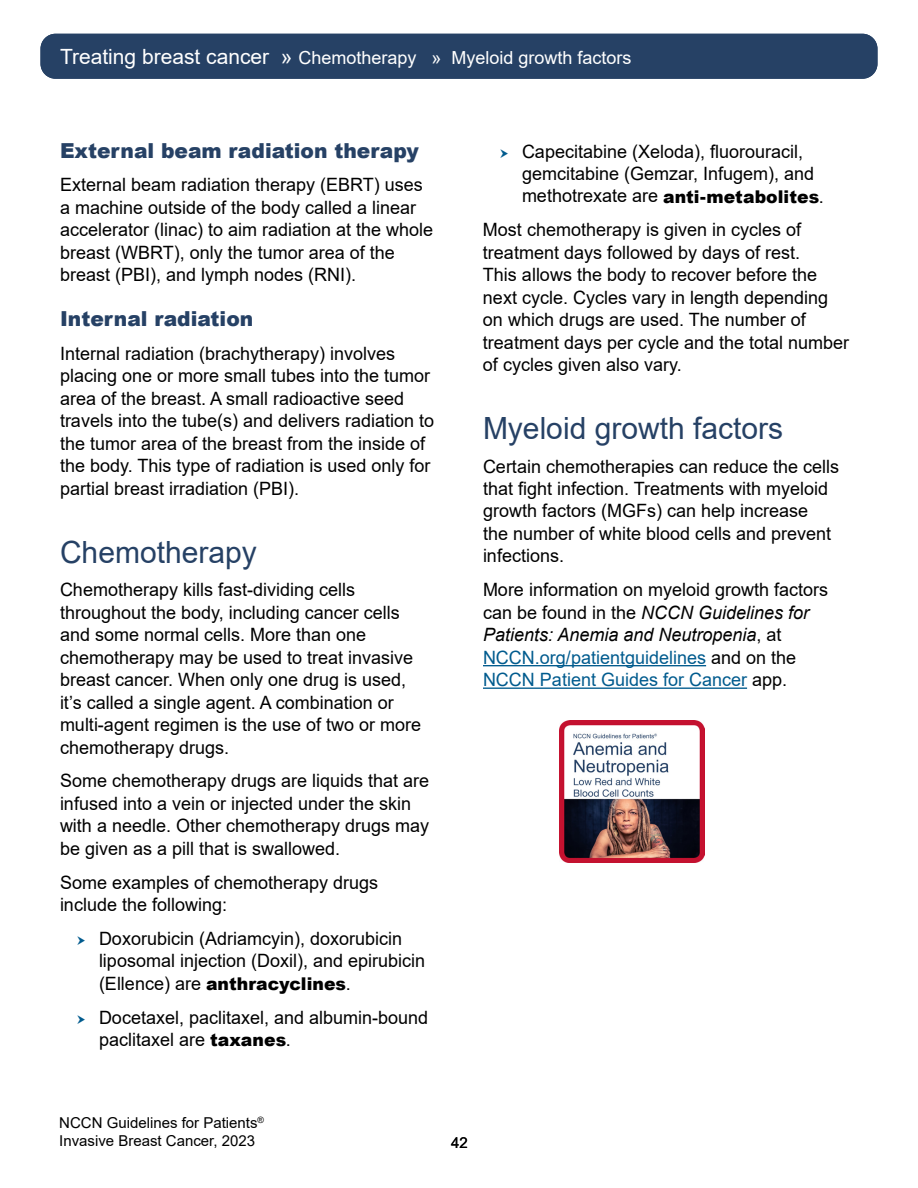
<style>
.page{position:relative;width:918px;height:1188px;background:#fff}
.page>*{position:absolute;margin:0;border:0;box-sizing:border-box;transform-origin:0 0}
.t1{font:30.6px "Arial";color:#264165}
.t2{font:21px "Arial";color:#fff}
.t3{font:900 20.7px "Arial";color:#264165}
.t4{font:18.3px/22.5px "Arial";color:#000}
.t5{font:18px "Arial";color:#fff}
.t6{font:900 17.55px "Arial";letter-spacing:.005em;color:#000}
.t7{font:15px/18px "Arial";color:#000}
.s1{font-weight:400;font-size:18.3px}
.s2{font-weight:900;font-size:17.55px}
.s3{font-style:italic}
.s4{color:#005b8e}
</style>
<div class="page">
<div style="left:40px;top:34px;width:838px;height:45px;background:#264165;border-radius:15px"></div>
<hr style="left:483px;top:665px;width:223px;height:1px;background:#005b8e">
<hr style="left:483px;top:688px;width:264px;height:1px;background:#005b8e">
<img style="left:559px;top:720px;width:145px;height:142px">
<p class="t2" style="left:60px;top:42px;width:234px">Treating breast cancer »</p>
<p class="t5" style="left:299px;top:45px;width:335px">Chemotherapy » Myeloid growth factors</p>
<p class="t3" style="left:60px;top:135px;width:360px">External beam radiation therapy</p>
<p class="t4" style="left:60px;top:173px;width:375px">External beam radiation therapy (EBRT) uses a machine outside of the body called a linear accelerator (linac) to aim radiation at the whole breast (WBRT), only the tumor area of the breast (PBI), and lymph nodes (RNI).</p>
<p class="t3" style="left:60px;top:304px;width:195px">Internal radiation</p>
<p class="t4" style="left:60px;top:342px;width:376px">Internal radiation (brachytherapy) involves placing one or more small tubes into the tumor area of the breast. A small radioactive seed travels into the tube(s) and delivers radiation to the tumor area of the breast from the inside of the body. This type of radiation is used only for partial breast irradiation (PBI).</p>
<h1 class="t1" style="left:60px;top:531px;width:198px">Chemotherapy</h1>
<p class="t4" style="left:60px;top:578px;width:363px">Chemotherapy kills fast-dividing cells throughout the body, including cancer cells and some normal cells. More than one chemotherapy may be used to treat invasive breast cancer. When only one drug is used, it’s called a single agent. A combination or multi-agent regimen is the use of two or more chemotherapy drugs.</p>
<p class="t4" style="left:60px;top:770px;width:371px">Some chemotherapy drugs are liquids that are infused into a vein or injected under the skin with a needle. Other chemotherapy drugs may be given as a pill that is swallowed.</p>
<p class="t4" style="left:60px;top:871px;width:320px">Some examples of chemotherapy drugs include the following:</p>
<p class="t4" style="left:99px;top:927px;width:328px">Doxorubicin (Adriamcyin), doxorubicin liposomal injection (Doxil), and epirubicin</p>
<p class="t6" style="left:99px;top:971px;width:253px"><span class="s1">(Ellence) are</span> anthracyclines<span class="s1">.</span></p>
<p class="t4" style="left:99px;top:1006px;width:331px">Docetaxel, paclitaxel, and albumin-bound paclitaxel are <span class="s2">taxanes</span>.</p>
<p class="t4" style="left:522px;top:140px;width:303px">Capecitabine (Xeloda), fluorouracil, gemcitabine (Gemzar, Infugem), and methotrexate are <span class="s2">anti-metabolites</span>.</p>
<p class="t4" style="left:483px;top:218px;width:368px">Most chemotherapy is given in cycles of treatment days followed by days of rest.<br>This allows the body to recover before the next cycle. Cycles vary in length depending on which drugs are used. The number of treatment days per cycle and the total number of cycles given also vary.</p>
<h1 class="t1" style="left:483px;top:407px;width:302px">Myeloid growth factors</h1>
<p class="t4" style="left:483px;top:455px;width:358px">Certain chemotherapies can reduce the cells that fight infection. Treatments with myeloid growth factors (MGFs) can help increase<br>the number of white blood cells and prevent infections.</p>
<p class="t4" style="left:483px;top:578px;width:347px">More information on myeloid growth factors can be found in the <span class="s3">NCCN Guidelines for Patients: Anemia and Neutropenia</span>, at <span class="s4">NCCN.org/patientguidelines</span> and on the <span class="s4">NCCN Patient Guides for Cancer</span> app.</p>
<p class="t7" style="left:59px;top:1114px;width:206px">NCCN Guidelines for Patients<sup>®<br></sup>Invasive Breast Cancer, 2023</p>
<p class="t7" style="left:451px;top:1133px;width:18px">42</p>
</div>
